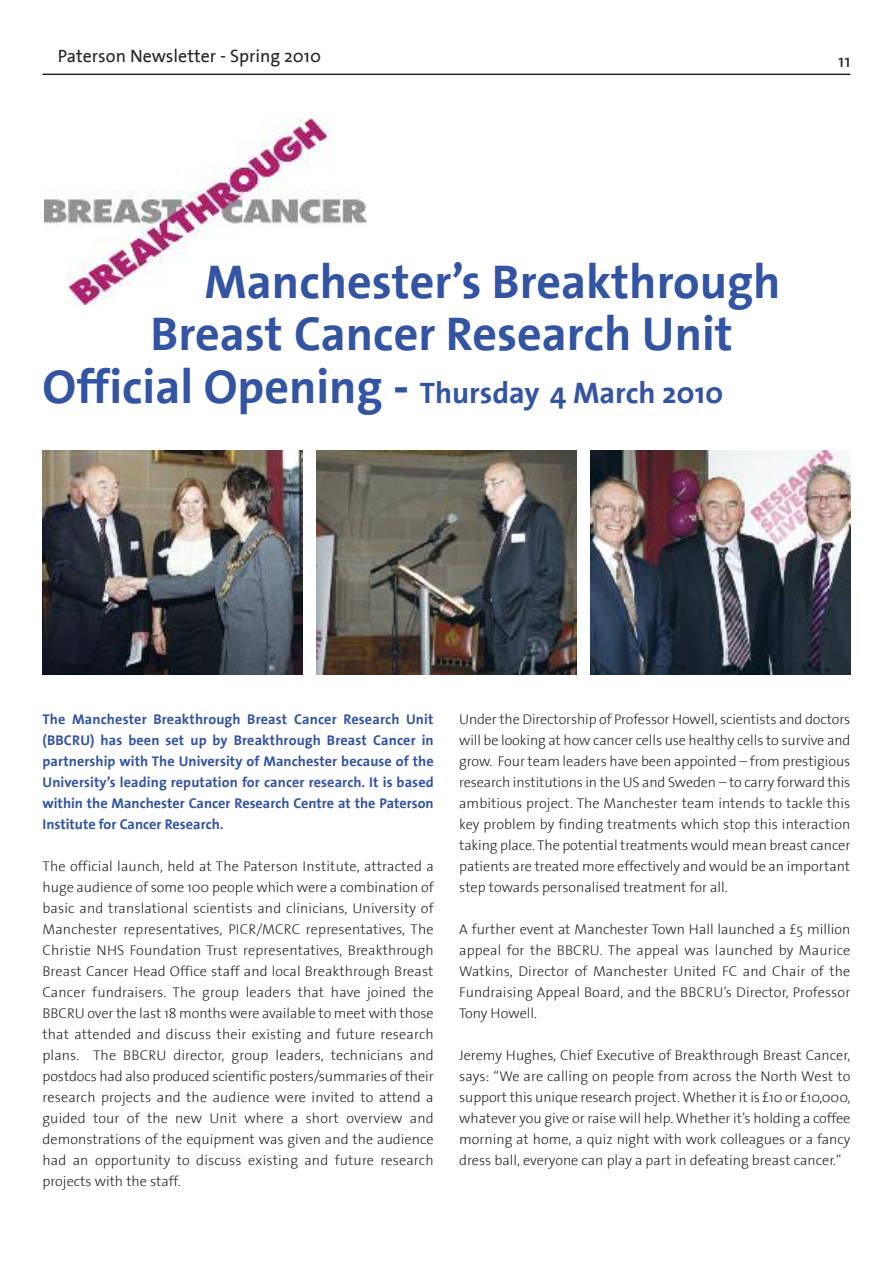
<style>
.page{position:relative;width:893px;height:1263px;background:#fff}
.page>*{position:absolute;margin:0;border:0;box-sizing:border-box;transform-origin:0 0}
.t1{font:700 48px/52.5px "The Sans";color:#3354a2}
.t2{font:700 30px "The Sans";color:#3354a2}
.t3{font:18px "The Sans Plain";color:#272627}
.t4{font:300 14.25px/21px "The Sans";color:#272627;text-align:justify}
.t5{font:700 14.25px/21px "The Sans";color:#3354a2;text-align:justify}
.s1{font-size:48px}
</style>
<div class="page">
<img style="left:44px;top:118px;width:322px;height:186px">
<hr style="left:43px;top:74px;width:807px;height:1px;background:#272627">
<img style="left:43px;top:450px;width:260px;height:224px">
<img style="left:590px;top:450px;width:260px;height:224px">
<img style="left:316px;top:450px;width:261px;height:224px">
<p class="t3" style="left:58px;top:49px;width:265px">Paterson Newsletter - Spring 2010</p>
<p class="t3" style="left:838px;top:54px;width:14px">11</p>
<h1 class="t1" style="left:151px;top:260px;width:632px;text-indent:54px">Manchester’s Breakthrough<br>Breast Cancer Research Unit</h1>
<h2 class="t2" style="left:43px;top:380px;width:682px"><span class="s1">Official Opening -</span> Thursday 4 March 2010</h2>
<p class="t5" style="left:43px;top:710px;width:393px">The Manchester Breakthrough Breast Cancer Research Unit (BBCRU) has been set up by Breakthrough Breast Cancer in partnership with The University of Manchester because of the University’s leading reputation for cancer research. It is based within the Manchester Cancer Research Centre at the Paterson Institute for Cancer Research.</p>
<p class="t4" style="left:42px;top:857px;width:393px">The official launch, held at The Paterson Institute, attracted a huge audience of some 100 people which were a combination of basic and translational scientists and clinicians, University of Manchester representatives, PICR/MCRC representatives, The Christie NHS Foundation Trust representatives, Breakthrough Breast Cancer Head Office staff and local Breakthrough Breast Cancer fundraisers. The group leaders that have joined the BBCRU over the last 18 months were available to meet with those that attended and discuss their existing and future research plans. The BBCRU director, group leaders, technicians and postdocs had also produced scientific posters/summaries oftheir research projects and the audience were invited to attend a guided tour of the new Unit where a short overview and demonstrations of the equipment was given and the audience had an opportunity to discuss existing and future research projects with the staff.</p>
<p class="t4" style="left:459px;top:710px;width:393px">Under the Directorship of Professor Howell, scientists and doctors will be looking at how cancer cells use healthy cells to survive and grow. Four team leaders have been appointed – from prestigious research institutions in the US and Sweden – to carry forward this ambitious project. The Manchester team intends to tackle this key problem by finding treatments which stop this interaction taking place. The potential treatments would mean breast cancer patients are treated more effectively and would be an important step towards personalised treatment for all.</p>
<p class="t4" style="left:459px;top:920px;width:393px">A further event at Manchester Town Hall launched a £5 million appeal for the BBCRU. The appeal was launched by Maurice Watkins, Director of Manchester United FC and Chair of the Fundraising Appeal Board, and the BBCRU’s Director, Professor Tony Howell.</p>
<p class="t4" style="left:459px;top:1046px;width:393px">Jeremy Hughes, Chief Executive of Breakthrough Breast Cancer, says: “We are calling on people from across the North West to support this unique research project. Whether it is £10 or £10,000, whatever you give or raise will help. Whether it’s holding a coffee morning at home, a quiz night with work colleagues or a fancy dress ball, everyone can play a part in defeating breast cancer.”</p>
</div>
